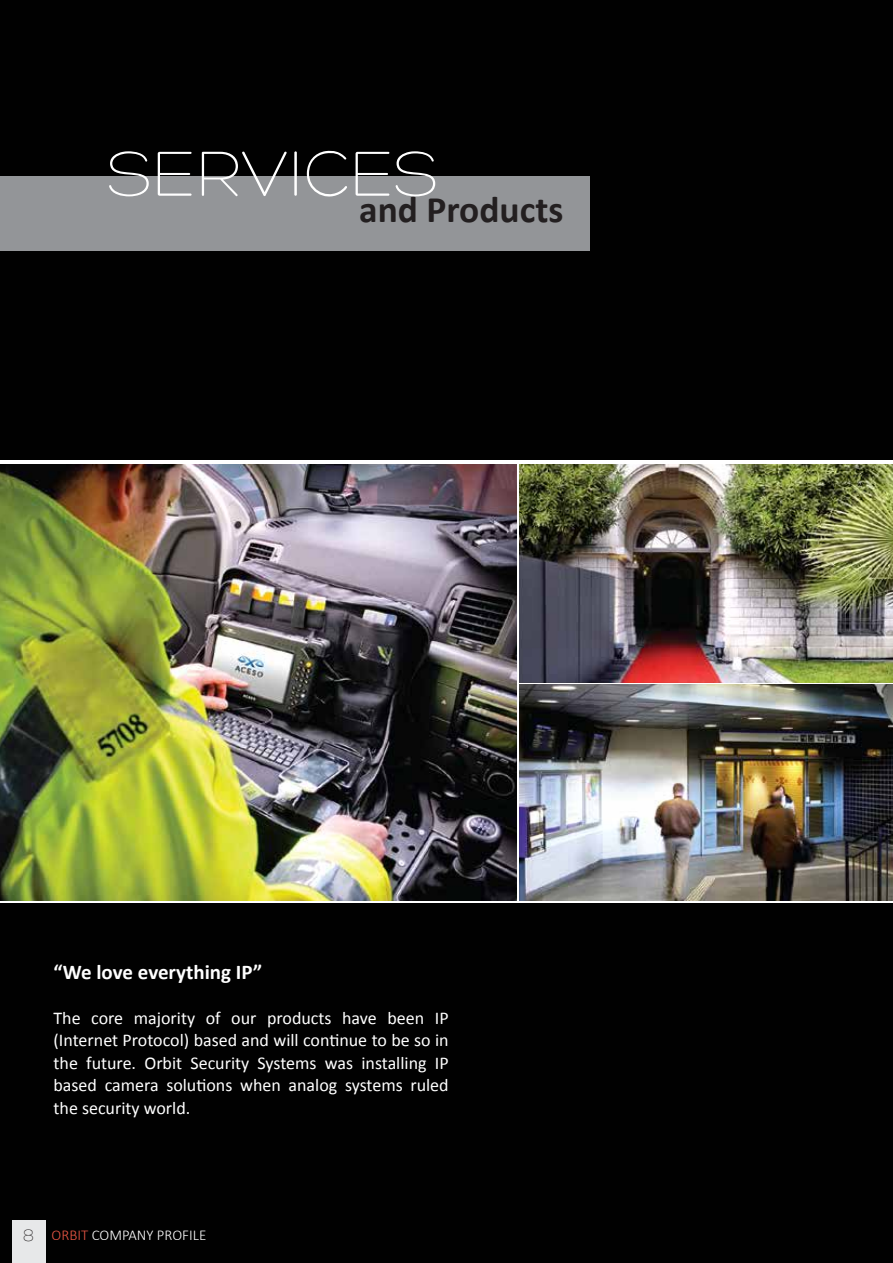
<style>
.page{position:relative;width:893px;height:1263px;background:#010101}
.page>*{position:absolute;margin:0;border:0;box-sizing:border-box;transform-origin:0 0}
.t1{font:700 37.5px "Calibri";color:#231f20}
.t2{font:700 21px "Calibri";color:#fff}
.t3{font:18px/22.5px "Calibri";color:#fff;text-align:justify}
.t4{font:300 15px "Calibri";color:#fff}
.s1{font-family:"Hero";font-size:18px;color:#231f20}
.s2{color:#ea5644}
</style>
<div class="page">
<div style="left:0;top:176px;width:589px;height:74px;background:#939598"></div>
<div style="left:12px;top:1220px;width:34px;height:43px;background:#e7e8e9"></div>
<img style="left:0;top:464px;width:516px;height:437px">
<img style="left:519px;top:464px;width:374px;height:218px">
<img style="left:519px;top:685px;width:374px;height:216px">
<h1 class="t1" style="left:107px;top:185px;width:458px"><sup>SERVICES</sup>and Products</h1>
<p class="t2" style="left:54px;top:958px;width:210px">“We love everything IP”</p>
<p class="t3" style="left:54px;top:1006px;width:397px">The core majority of our products have been IP (Internet Protocol) based and will continue to be so in the future. Orbit Security Systems was installing IP based camera solutions when analog systems ruled the security world.</p>
<p class="t4" style="left:23px;top:1226px;width:185px"><span class="s1">8</span> <span class="s2">ORBIT</span> COMPANY PROFILE</p>
</div>
